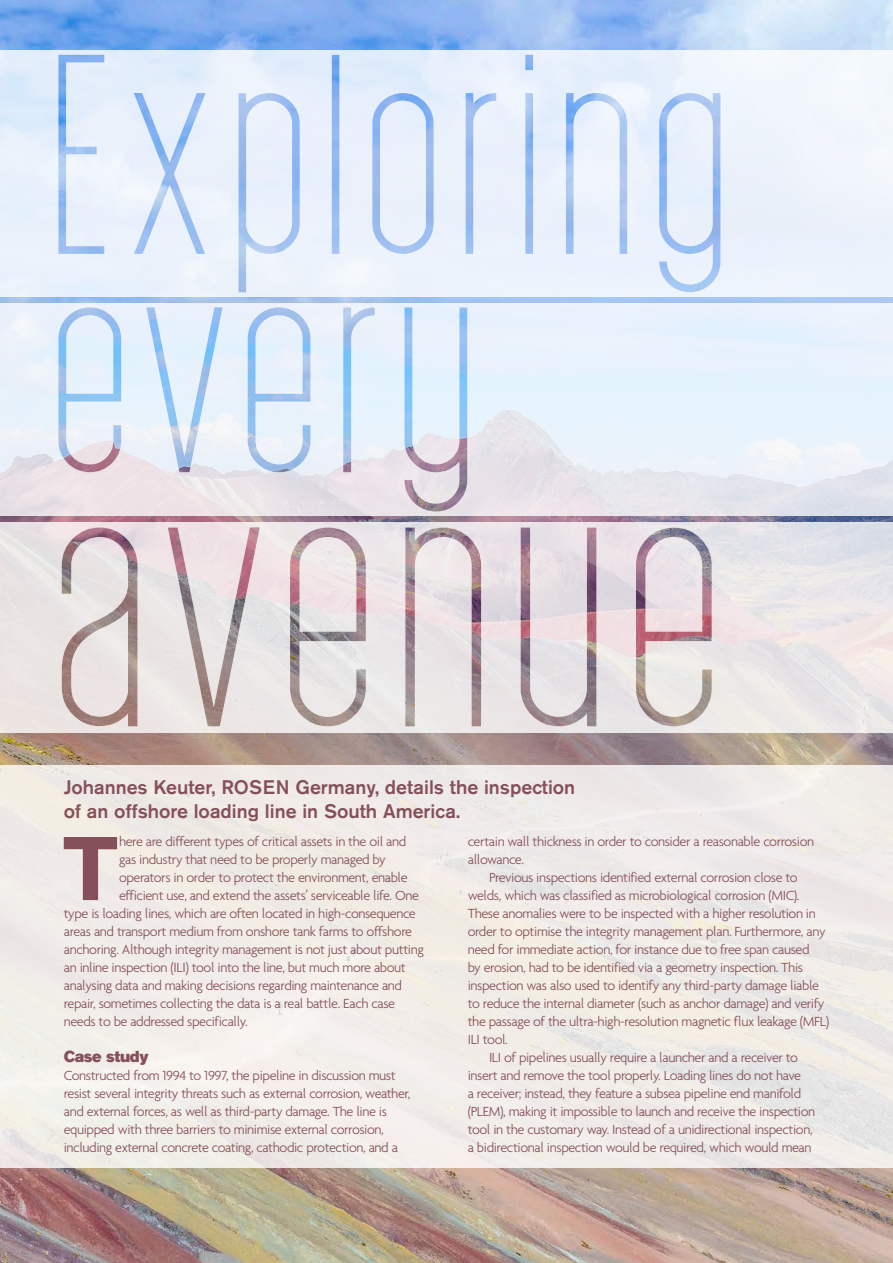
<style>
.page{position:relative;width:893px;height:1263px;background:#fff}
.page>*{position:absolute;margin:0;border:0;box-sizing:border-box;transform-origin:0 0}
.WP_1st_Para_of_Artic{font:700 98.85px "Agenda";color:#855059}
.WP_Underhead{font:500 19.5px/23.4px "Volvo Sans";color:#855059}
.WP_SubheadOne{font:15.75px "Volvo Sans Super";letter-spacing:-.02em;color:#855059}
.WP_Body_Text{font:300 14.25px/18px "Agenda";letter-spacing:-.03em;color:#855059}
.WP_1st_Para_of_Artic-2{font:300 14.25px "Agenda";letter-spacing:-.03em;color:#855059}
.WP_1st_Paragraph{font:300 14.25px/18px "Agenda";letter-spacing:-.03em;color:#855059}
</style>
<div class="page">
<img style="left:0;top:0;width:893px;height:1263px">
<div style="left:0;top:50px;width:893px;height:246px;background:#ecf2fc"></div>
<div style="left:0;top:303px;width:893px;height:212px;background:linear-gradient(to bottom,#e8f6ff,#e7e7ed)"></div>
<div style="left:0;top:765px;width:893px;height:403px;background:#f1ece8"></div>
<div style="left:0;top:522px;width:893px;height:210px;background:linear-gradient(to bottom,#e5e3e8,#eee8e5)"></div>
<img style="left:62px;top:527px;width:650px;height:199px">
<img style="left:58px;top:307px;width:409px;height:204px">
<img style="left:58px;top:55px;width:662px;height:237px">
<p class="WP_Underhead" style="left:64px;top:776px;width:513px">Johannes Keuter, ROSEN Germany, details the inspection of an offshore loading line in South America.</p>
<p class="WP_1st_Para_of_Artic" style="left:63px;top:808px;width:57px">T</p>
<p class="WP_1st_Para_of_Artic-2" style="left:119px;top:833px;width:289px">here are different types of critical assets in the oil and</p>
<p class="WP_1st_Paragraph" style="left:468px;top:832px;width:348px">certain wall thickness in order to consider a reasonable corrosion allowance.</p>
<p class="WP_Body_Text" style="left:468px;top:868px;width:363px;text-indent:21px">Previous inspections identified external corrosion close to welds, which was classified as microbiological corrosion (MIC).<br>These anomalies were to be inspected with a higher resolution in order to optimise the integrity management plan. Furthermore, any need for immediate action, for instance due to free span caused<br>by erosion, had to be identified via a geometry inspection. This inspection was also used to identify any third-party damage liable to reduce the internal diameter (such as anchor damage) and verify the passage of the ultra-high-resolution magnetic flux leakage (MFL)<br>ILI tool.</p>
<p class="WP_Body_Text" style="left:468px;top:1048px;width:349px;text-indent:21px">ILI of pipelines usually require a launcher and a receiver to insert and remove the tool properly. Loading lines do not have<br>a receiver; instead, they feature a subsea pipeline end manifold (PLEM), making it impossible to launch and receive the inspection tool in the customary way. Instead of a unidirectional inspection, a bidirectional inspection would be required, which would mean</p>
<p class="WP_1st_Para_of_Artic-2" style="left:119px;top:851px;width:268px">gas industry that need to be properly managed by</p>
<p class="WP_1st_Para_of_Artic-2" style="left:119px;top:869px;width:290px">operators in order to protect the environment, enable</p>
<p class="WP_1st_Para_of_Artic-2" style="left:119px;top:887px;width:301px">efficient use, and extend the assets’ serviceable life. One</p>
<p class="WP_1st_Para_of_Artic-2" style="left:64px;top:905px;width:353px">type is loading lines, which are often located in high-consequence</p>
<p class="WP_1st_Para_of_Artic-2" style="left:64px;top:923px;width:350px">areas and transport medium from onshore tank farms to offshore</p>
<p class="WP_1st_Para_of_Artic-2" style="left:64px;top:941px;width:362px">anchoring. Although integrity management is not just about putting</p>
<p class="WP_1st_Para_of_Artic-2" style="left:64px;top:959px;width:344px">an inline inspection (ILI) tool into the line, but much more about</p>
<p class="WP_1st_Para_of_Artic-2" style="left:64px;top:977px;width:340px">analysing data and making decisions regarding maintenance and</p>
<p class="WP_1st_Para_of_Artic-2" style="left:64px;top:995px;width:333px">repair, sometimes collecting the data is a real battle. Each case</p>
<p class="WP_1st_Para_of_Artic-2" style="left:64px;top:1013px;width:186px">needs to be addressed specifically.</p>
<p class="WP_SubheadOne" style="left:64px;top:1047px;width:86px">Case study</p>
<p class="WP_1st_Paragraph" style="left:64px;top:1066px;width:348px">Constructed from 1994 to 1997, the pipeline in discussion must resist several integrity threats such as external corrosion, weather, and external forces, as well as third-party damage. The line is equipped with three barriers to minimise external corrosion, including external concrete coating, cathodic protection, and a</p>
</div>
